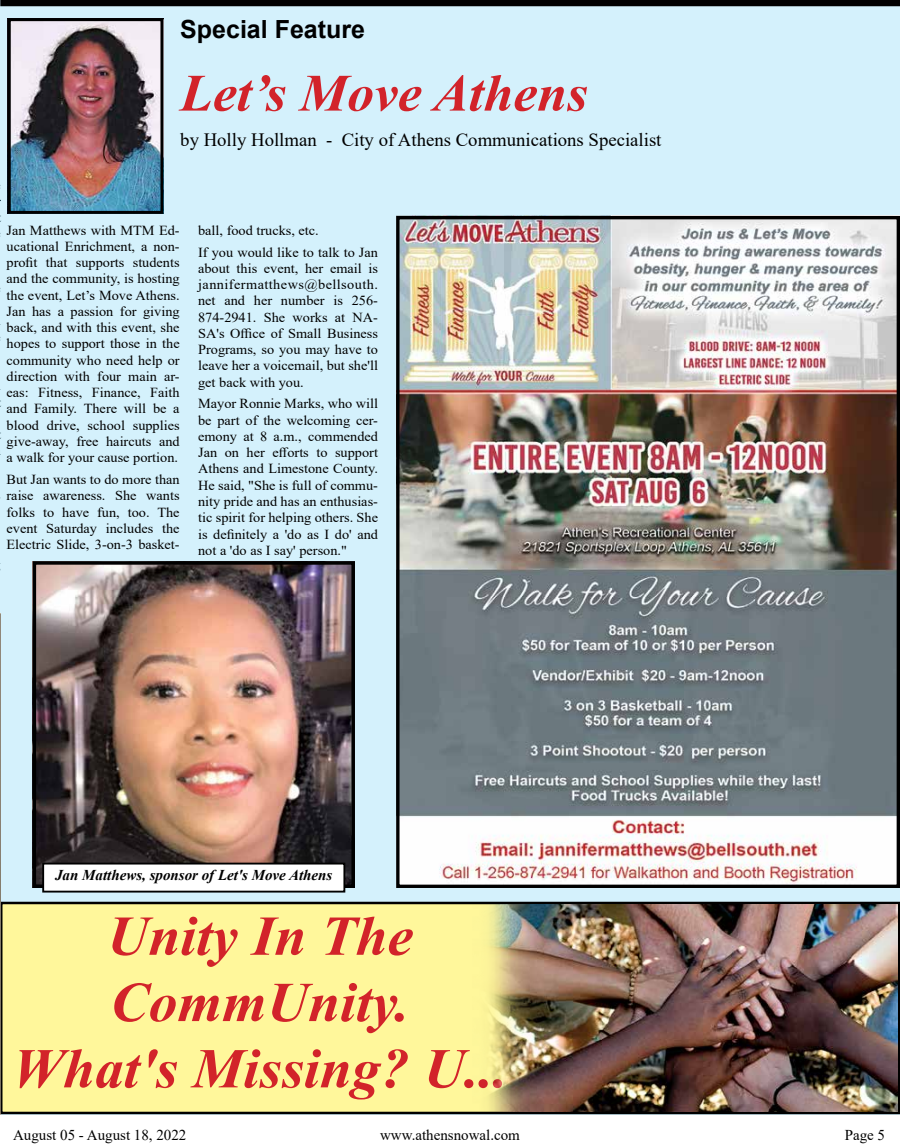
<style>
.page{position:relative;width:900px;height:1148px;background:#fff}
.page>*{position:absolute;margin:0;border:0;box-sizing:border-box;transform-origin:0 0}
.t1{font:italic 700 56.25px/66.2px "Times New Roman";color:#d2232a;text-align:center}
.t2{font:italic 700 52.5px "Times New Roman";color:#d2232a}
.t3{font:700 25px "Arial";color:#000}
.t4{font:18.75px "Times New Roman";color:#000}
.t5{font:15px "Times New Roman";color:#000}
.t6{font:italic 700 15px "Times New Roman";color:#000}
.t7{font:13.75px/16.2px "Times New Roman";color:#000;text-align:justify;scale:1.04 1}
</style>
<div class="page">
<div style="left:0;top:0;width:900px;height:1114px;background:#d4f1fc"></div>
<div style="left:0;top:0;width:900px;height:6px;background:#000"></div>
<img style="left:12px;top:22px;width:147px;height:188px">
<div style="left:8px;top:18px;width:155px;height:196px;border:3px solid #000"></div>
<img style="left:400px;top:220px;width:496px;height:664px">
<div style="left:396px;top:216px;width:504px;height:672px;border:3px solid #000"></div>
<div style="left:1px;top:903px;width:898px;height:209px;background:#fff79b"></div>
<div style="left:0;top:901px;width:900px;height:213px;border:2px solid #000"></div>
<img style="left:38px;top:566px;width:312px;height:317px">
<div style="left:33px;top:561px;width:322px;height:327px;border:4px solid #000"></div>
<img style="left:473px;top:904px;width:424px;height:207px">
<div style="left:43px;top:863px;width:301px;height:28px;background:#fff"></div>
<div style="left:42px;top:862px;width:303px;height:30px;border:2px solid #000"></div>
<svg style="left:0;top:613px;width:1px;height:501px"></svg>
<h3 class="t3" style="left:180px;top:12px;width:186px">Special Feature</h3>
<h2 class="t2" style="left:180px;top:56px;width:409px">Let’s Move Athens</h2>
<h3 class="t4" style="left:180px;top:126px;width:483px">by Holly Hollman - City of Athens Communications Specialist</h3>
<p class="t7" style="left:7px;top:221px;width:168px">Jan Matthews with MTM Ed&shy;ucational Enrichment, a non&shy;profit that supports students and the community, is hosting the event, Let’s Move Athens.<br>Jan has a passion for giving back, and with this event, she hopes to support those in the community who need help or direction with four main ar&shy;eas: Fitness, Finance, Faith and Family. There will be a blood drive, school supplies give-away, free haircuts and a walk for your cause portion.</p>
<p class="t7" style="left:7px;top:471px;width:168px">But Jan wants to do more than raise awareness. She wants folks to have fun, too. The event Saturday includes the Electric Slide, 3-on-3 basket-</p>
<p class="t7" style="left:198px;top:219px;width:174px;line-height:21.9px">ball, food trucks, etc.<br>If you would like to talk to Jan</p>
<p class="t7" style="left:198px;top:259px;width:174px">about this event, her email is jannifermatthews@bellsouth. net and her number is 256- 874-2941. She works at NA-SA's Office of Small Business Programs, so you may have to leave her a voicemail, but she'll get back with you.</p>
<p class="t7" style="left:198px;top:395px;width:174px">Mayor Ronnie Marks, who will be part of the welcoming cer&shy;emony at 8 a.m., commended Jan on her efforts to support Athens and Limestone County.<br>He said, "She is full of commu&shy;nity pride and has an enthusias&shy;tic spirit for helping others. She is definitely a 'do as I do' and not a 'do as I say' person."</p>
<p class="t6" style="left:55px;top:864px;width:279px">Jan Matthews, sponsor of Let's Move Athens</p>
<h1 class="t1" style="left:12px;top:901px;width:497px">Unity In The<br>CommUnity.<br>What's Missing? U...</h1>
<p class="t5" style="left:13px;top:1124px;width:175px">August 05 - August 18, 2022</p>
<p class="t5" style="left:380px;top:1124px;width:141px">www.athensnowal.com</p>
<p class="t5" style="left:845px;top:1124px;width:42px">Page 5</p>
</div>
